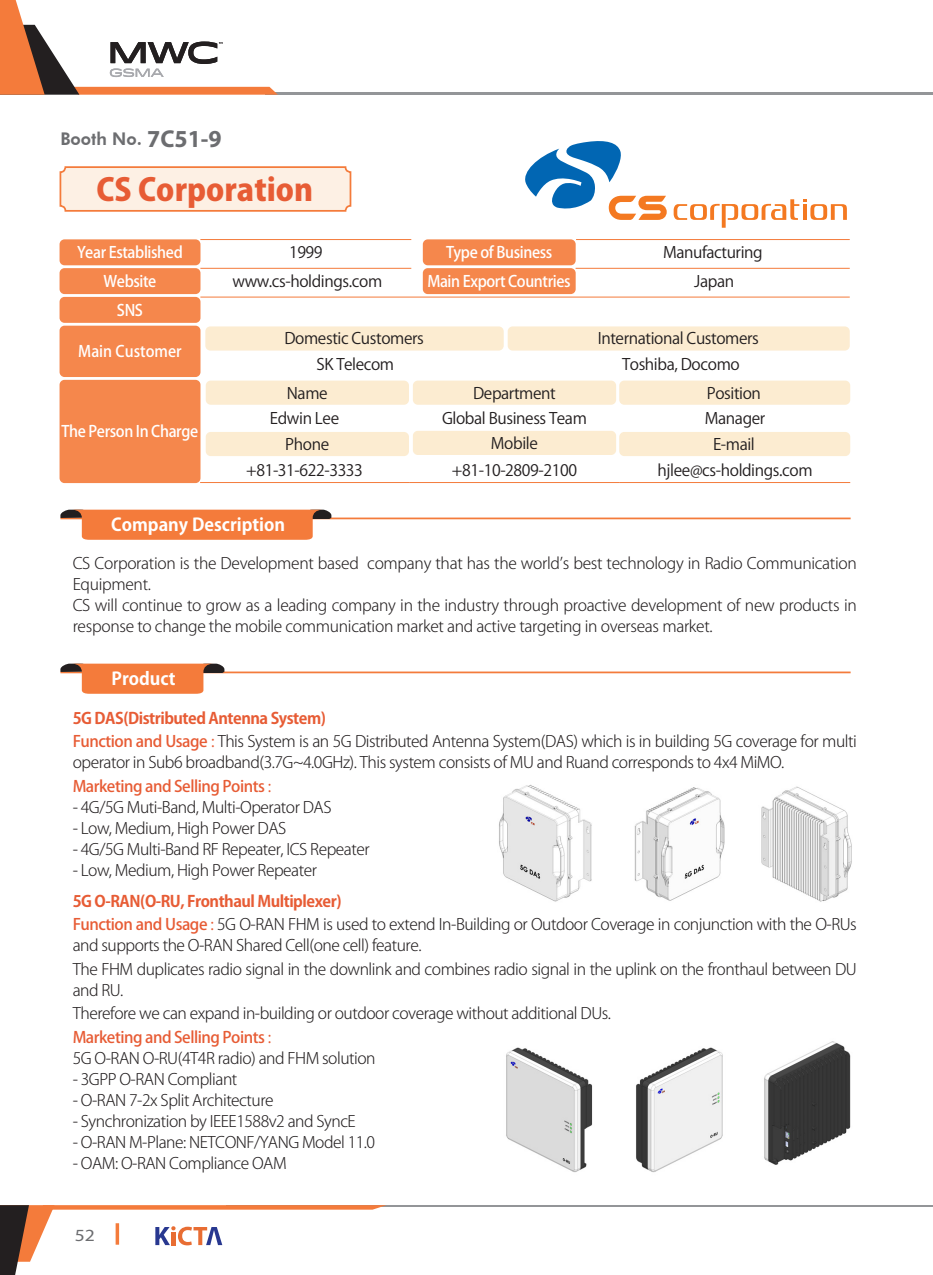
<style>
.page{position:relative;width:933px;height:1275px;background:#fff}
.page>*{position:absolute;margin:0;border:0;box-sizing:border-box;transform-origin:0 0}
.t1{font:800 30.8px "Koz Go Pr 6 N";color:#e75c35}
.t2{font:700 17.5px "Koz Go Pr 6 N";color:#fff}
.t3{font:800 17.5px "Futura BT";color:#6c6d70}
.t4{font:17.15px "Myriad Pro";color:#6c6d70;scale:1.15 1}
.t5{font:300 15.75px/21px "Koz Go Pr 6 N";letter-spacing:-.03em;color:#231f20}
.t6{font:15.75px "Koz Go Pr 6 N";letter-spacing:-.025em;color:#231f20}
.t7{font:500 15.75px "Koz Go Pr 6 N";letter-spacing:-.025em;color:#fff;scale:.95 1}
.t8{font:700 15.75px "Koz Go Pr 6 N";letter-spacing:-.03em;color:#e75c35}
.t9{font:500 15.75px "Koz Go Pr 6 N";letter-spacing:-.03em;color:#e75c35}
.t10{font:500 15.75px "Koz Go Pr 6 N";color:#fff;scale:.95 1}
.s1{font-family:"Myriad Pro";font-weight:700;font-size:24.5px}
.s2{font-weight:500;color:#e75c35}
.s3{font-weight:400;color:#e75c35}
.s4{font-weight:400}
</style>
<div class="page">
<hr style="left:265px;top:93px;width:668px;height:2px;background:#939598">
<svg style="left:0;top:0;width:278px;height:95px"></svg>
<hr style="left:226px;top:1205px;width:707px;height:2px;background:#939598">
<svg style="left:0;top:1205px;width:386px;height:70px"></svg>
<hr style="left:60px;top:518px;width:790px;height:1px;background:#f47b3b">
<div style="left:310px;top:510px;width:21px;height:8px;background:#231f20"></div>
<svg style="left:60px;top:510px;width:263px;height:30px;background:#ef844c"></svg>
<hr style="left:60px;top:671px;width:790px;height:2px;background:#f47b3b">
<div style="left:203px;top:664px;width:21px;height:8px;background:#231f20"></div>
<svg style="left:60px;top:664px;width:154px;height:30px"></svg>
<div style="left:60px;top:167px;width:290px;height:44px;background:#fdf0e4;border-radius:5px"></div>
<div style="left:60px;top:166px;width:291px;height:46px;border:2px solid #f47b3b;border-radius:5px"></div>
<img style="left:636px;top:1047px;width:87px;height:126px">
<img style="left:506px;top:1047px;width:87px;height:125px">
<img style="left:764px;top:1041px;width:87px;height:124px">
<img style="left:634px;top:787px;width:91px;height:114px">
<img style="left:499px;top:784px;width:93px;height:118px">
<img style="left:761px;top:786px;width:91px;height:116px">
<svg style="left:525px;top:141px;width:141px;height:79px"></svg>
<svg style="left:673px;top:199px;width:174px;height:29px"></svg>
<div style="left:60px;top:239px;width:140px;height:26px;background:#f5874c;border-radius:5px"></div>
<div style="left:423px;top:239px;width:152px;height:26px;background:#f5874c;border-radius:5px"></div>
<div style="left:423px;top:268px;width:152px;height:26px;background:#f5874c;border-radius:5px"></div>
<div style="left:60px;top:268px;width:140px;height:26px;background:#f5874c;border-radius:5px"></div>
<div style="left:60px;top:297px;width:140px;height:26px;background:#f5874c;border-radius:5px"></div>
<div style="left:60px;top:326px;width:140px;height:51px;background:#f5874c;border-radius:5px"></div>
<div style="left:60px;top:380px;width:140px;height:103px;background:#f5874c;border-radius:5px"></div>
<hr style="left:200px;top:239px;width:211px;height:1px;background:#f47b3b">
<hr style="left:576px;top:239px;width:273px;height:1px;background:#f47b3b">
<hr style="left:200px;top:268px;width:211px;height:1px;background:#f47b3b">
<hr style="left:575px;top:268px;width:274px;height:1px;background:#f47b3b">
<hr style="left:200px;top:297px;width:649px;height:1px;background:#f47b3b">
<div style="left:205px;top:326px;width:299px;height:25px;background:#fcecd1;border-radius:5px"></div>
<div style="left:507px;top:326px;width:342px;height:25px;background:#fcecd1;border-radius:5px"></div>
<hr style="left:200px;top:482px;width:210px;height:1px;background:#f47b3b">
<hr style="left:410px;top:482px;width:209px;height:1px;background:#f47b3b">
<hr style="left:619px;top:482px;width:231px;height:1px;background:#f47b3b">
<div style="left:206px;top:381px;width:203px;height:24px;background:#fcecd1;border-radius:5px"></div>
<div style="left:413px;top:381px;width:203px;height:24px;background:#fcecd1;border-radius:5px"></div>
<div style="left:619px;top:381px;width:231px;height:24px;background:#fcecd1;border-radius:5px"></div>
<div style="left:206px;top:432px;width:203px;height:24px;background:#fcecd1;border-radius:5px"></div>
<div style="left:413px;top:431px;width:203px;height:24px;background:#fcecd1;border-radius:5px"></div>
<div style="left:619px;top:432px;width:231px;height:24px;background:#fcecd1;border-radius:5px"></div>
<p class="t3" style="left:60px;top:128px;width:163px">Booth No. <span class="s1">7C51-9</span></p>
<p class="t1" style="left:96px;top:172px;width:218px">CS Corporation</p>
<p class="t7" style="left:77px;top:244px;width:113px">Year Established</p>
<p class="t6" style="left:289px;top:244px;width:35px">1999</p>
<p class="t7" style="left:446px;top:244px;width:113px">Type of Business</p>
<p class="t6" style="left:663px;top:244px;width:101px">Manufacturing</p>
<p class="t7" style="left:103px;top:273px;width:57px">Website</p>
<p class="t6" style="left:232px;top:273px;width:151px">www.cs-holdings.com</p>
<p class="t7" style="left:427px;top:273px;width:152px">Main Export Countries</p>
<p class="t6" style="left:694px;top:273px;width:41px">Japan</p>
<p class="t7" style="left:117px;top:301px;width:29px">SNS</p>
<p class="t10" style="left:78px;top:343px;width:110px">Main Customer</p>
<p class="t6" style="left:284px;top:330px;width:141px">Domestic Customers</p>
<p class="t6" style="left:598px;top:330px;width:163px">International Customers</p>
<p class="t6" style="left:316px;top:355px;width:79px">SK Telecom</p>
<p class="t6" style="left:622px;top:355px;width:119px">Toshiba, Docomo</p>
<p class="t7" style="left:61px;top:422px;width:145px">The Person In Charge</p>
<p class="t6" style="left:287px;top:384px;width:42px">Name</p>
<p class="t6" style="left:473px;top:384px;width:84px">Department</p>
<p class="t6" style="left:706px;top:384px;width:56px">Position</p>
<p class="t6" style="left:270px;top:410px;width:71px">Edwin Lee</p>
<p class="t6" style="left:442px;top:410px;width:146px">Global Business Team</p>
<p class="t6" style="left:705px;top:410px;width:62px">Manager</p>
<p class="t6" style="left:285px;top:435px;width:45px">Phone</p>
<p class="t6" style="left:491px;top:434px;width:48px">Mobile</p>
<p class="t6" style="left:713px;top:435px;width:43px">E-mail</p>
<p class="t6" style="left:246px;top:461px;width:118px">+81-31-622-3333</p>
<p class="t6" style="left:452px;top:461px;width:126px">+81-10-2809-2100</p>
<p class="t6" style="left:657px;top:461px;width:156px">hjlee@cs-holdings.com</p>
<p class="t2" style="left:111px;top:515px;width:175px">Company Description</p>
<p class="t5" style="left:73px;top:553px;width:785px">CS Corporation is the Development based company that has the world’s best technology in Radio Communication<br>Equipment.</p>
<p class="t5" style="left:73px;top:595px;width:785px">CS will continue to grow as a leading company in the industry through proactive development of new products in response to change the mobile communication market and active targeting in overseas market.</p>
<p class="t2" style="left:112px;top:669px;width:65px">Product</p>
<p class="t8" style="left:73px;top:709px;width:255px">5G DAS(Distributed Antenna System)</p>
<p class="t5" style="left:73px;top:731px;width:785px"><span class="s2">Function and Usage</span> <span class="s3">:</span> This System is an 5G Distributed Antenna System(DAS) which is in building 5G coverage for multi operator in Sub6 broadband(3.7G~4.0GHz). This system consists of MU and Ruand corresponds to 4x4 MiMO.</p>
<p class="t9" style="left:73px;top:777px;width:200px">Marketing and Selling Points <span class="s4">:</span></p>
<p class="t5" style="left:73px;top:797px;width:260px">- 4G/5G Muti-Band, Multi-Operator DAS</p>
<p class="t5" style="left:73px;top:818px;width:215px">- Low, Medium, High Power DAS</p>
<p class="t5" style="left:73px;top:839px;width:298px">- 4G/5G Multi-Band RF Repeater, ICS Repeater</p>
<p class="t5" style="left:73px;top:860px;width:246px">- Low, Medium, High Power Repeater</p>
<p class="t8" style="left:73px;top:892px;width:270px">5G O-RAN(O-RU, Fronthaul Multiplexer)</p>
<p class="t5" style="left:73px;top:914px;width:785px"><span class="s2">Function and Usage</span> <span class="s3">:</span> 5G O-RAN FHM is used to extend In-Building or Outdoor Coverage in conjunction with the O-RUs and supports the O-RAN Shared Cell(one cell) feature.</p>
<p class="t5" style="left:73px;top:959px;width:785px">The FHM duplicates radio signal in the downlink and combines radio signal in the uplink on the fronthaul between DU and RU.</p>
<p class="t5" style="left:73px;top:1003px;width:540px">Therefore we can expand in-building or outdoor coverage without additional DUs.</p>
<p class="t9" style="left:73px;top:1028px;width:200px">Marketing and Selling Points <span class="s4">:</span></p>
<p class="t5" style="left:73px;top:1048px;width:304px">5G O-RAN O-RU(4T4R radio) and FHM solution</p>
<p class="t5" style="left:73px;top:1069px;width:166px">- 3GPP O-RAN Compliant</p>
<p class="t5" style="left:73px;top:1090px;width:202px">- O-RAN 7-2x Split Architecture</p>
<p class="t5" style="left:73px;top:1111px;width:284px">- Synchronization by IEEE1588v2 and SyncE</p>
<p class="t5" style="left:73px;top:1132px;width:304px">- O-RAN M-Plane: NETCONF/YANG Model 11.0</p>
<p class="t5" style="left:73px;top:1153px;width:215px">- OAM: O-RAN Compliance OAM</p>
<p class="t4" style="left:75px;top:1224px;width:19px">52</p>
</div>
